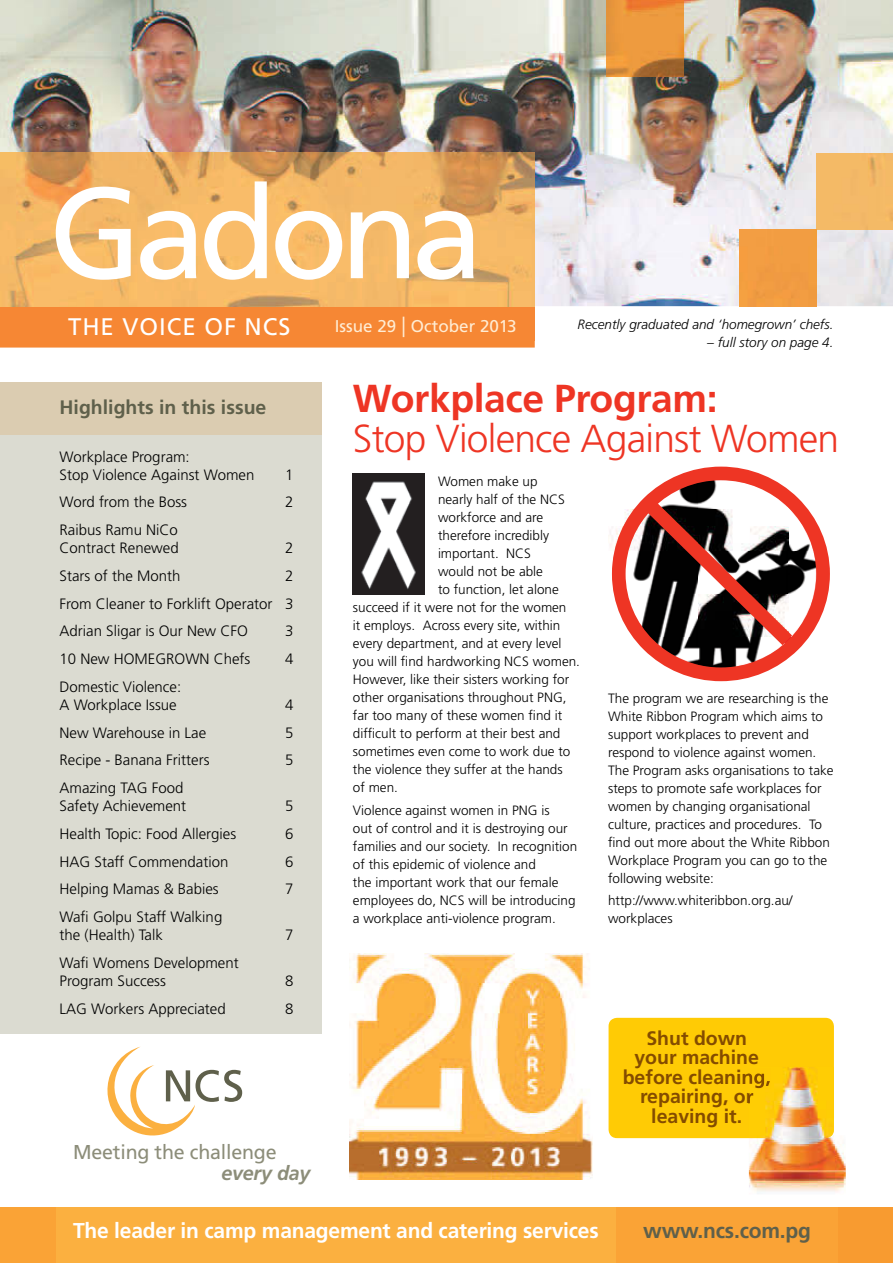
<style>
.page{position:relative;width:893px;height:1263px;background:#fff}
.page>*{position:absolute;margin:0;border:0;box-sizing:border-box;transform-origin:0 0}
.t1{font:129px "Frutiger LT Std";letter-spacing:-.06em;color:#fff}
.t2{font:300 39px "Frutiger LT Std";letter-spacing:-.02em;color:#ee3524}
.t3{font:700 39px "Frutiger LT Std";letter-spacing:-.01em;color:#ee3524}
.t4{font:24px "Frutiger LT Std";letter-spacing:.04em;color:#fff}
.t5{font:700 21.45px "Frutiger LT Std";letter-spacing:-.01em;color:#fff}
.t6{font:700 21.45px "Frutiger LT Std";letter-spacing:-.01em;color:#5f604b}
.t7{font:20.1px "Frutiger LT Std";letter-spacing:-.01em;color:#8c8d79}
.t8{font:italic 700 20.1px "Frutiger LT Std";letter-spacing:-.01em;color:#8c8d79}
.t9{font:700 19.5px/19.5px "Frutiger LT Std";color:#844c00;text-align:center}
.t10{font:700 19.5px "Frutiger LT Std";color:#5f604b}
.t11{font:17.1px "Frutiger LT Std";color:#ffecd3}
.t12{font:300 15px/18px "Frutiger LT Std";color:#000}
.t13{font:300 13.5px/18px "Frutiger LT Std";color:#000}
.t14{font:italic 300 13.5px "Frutiger LT Std";color:#000}
.s1{font-size:20.4px}
</style>
<div class="page">
<div style="left:0;top:382px;width:322px;height:651px;background:#dbdbd1"></div>
<div style="left:0;top:382px;width:322px;height:53px;background:#dbccb1"></div>
<img style="left:353px;top:473px;width:72px;height:122px">
<svg style="left:612px;top:467px;width:218px;height:214px"></svg>
<svg style="left:645px;top:501px;width:147px;height:144px"></svg>
<img style="left:0;top:0;width:893px;height:306px">
<svg style="left:0;top:341px;width:535px;height:7px;background:#f68e3f"></svg>
<div style="left:0;top:306px;width:535px;height:35px;background:#f68734"></div>
<img style="left:534px;top:204px;width:1px;height:102px">
<img style="left:0;top:153px;width:534px;height:153px">
<img style="left:607px;top:0;width:76px;height:77px">
<div style="left:816px;top:153px;width:77px;height:77px;background:#f4ba66"></div>
<div style="left:740px;top:230px;width:76px;height:76px;background:#f29d42"></div>
<svg style="left:107px;top:1046px;width:135px;height:90px"></svg>
<div style="left:0;top:1208px;width:893px;height:55px;background:#fbb040"></div>
<div style="left:0;top:1208px;width:55px;height:55px;background:#faa336"></div>
<div style="left:838px;top:1208px;width:55px;height:55px;background:#f89b30"></div>
<div style="left:782px;top:1208px;width:56px;height:55px;background:#faa336"></div>
<div style="left:727px;top:1208px;width:55px;height:55px;background:#faa336"></div>
<div style="left:672px;top:1208px;width:55px;height:55px;background:#faa336"></div>
<div style="left:617px;top:1208px;width:55px;height:55px;background:#faa336"></div>
<img style="left:350px;top:954px;width:242px;height:226px">
<div style="left:609px;top:1018px;width:225px;height:120px;background:#ffcb05;border-radius:9px"></div>
<img style="left:749px;top:1138px;width:97px;height:54px">
<img style="left:753px;top:1067px;width:81px;height:71px">
<img style="left:749px;top:1069px;width:22px;height:19px">
<img style="left:749px;top:1093px;width:4px;height:11px">
<h1 class="t1" style="left:49px;top:158px;width:436px">Gadona</h1>
<p class="t11" style="left:335px;top:316px;width:183px">Issue 29 <span class="s1">|</span> October 2013</p>
<p class="t14" style="left:578px;top:317px;width:257px">Recently graduated and ‘homegrown’ chefs.</p>
<p class="t14" style="left:707px;top:335px;width:128px">– full story on page 4.</p>
<h3 class="t4" style="left:68px;top:313px;width:224px">THE VOICE OF NCS</h3>
<h3 class="t10" style="left:60px;top:396px;width:208px">Highlights in this issue</h3>
<p class="t12" style="left:60px;top:448px;width:196px">Workplace Program:<br>Stop Violence Against Women</p>
<p class="t12" style="left:285px;top:466px;width:10px">1</p>
<p class="t12" style="left:60px;top:493px;width:129px">Word from the Boss</p>
<p class="t12" style="left:285px;top:493px;width:10px">2</p>
<p class="t12" style="left:60px;top:521px;width:121px">Raibus Ramu NiCo<br>Contract Renewed</p>
<p class="t12" style="left:285px;top:539px;width:10px">2</p>
<p class="t12" style="left:60px;top:567px;width:122px">Stars of the Month</p>
<p class="t12" style="left:60px;top:562px;width:235px;line-height:27.8px;text-align:justify;text-indent:226px">2<br>From Cleaner to Forklift Operator 3<br>Adrian Sligar is Our New CFO</p>
<p class="t12" style="left:285px;top:622px;width:10px">3</p>
<p class="t12" style="left:60px;top:650px;width:192px">10 New HOMEGROWN Chefs</p>
<p class="t12" style="left:285px;top:650px;width:10px">4</p>
<p class="t12" style="left:60px;top:678px;width:123px">Domestic Violence:<br>A Workplace Issue</p>
<p class="t12" style="left:285px;top:696px;width:10px">4</p>
<p class="t12" style="left:60px;top:724px;width:148px">New Warehouse in Lae</p>
<p class="t12" style="left:285px;top:724px;width:10px">5</p>
<p class="t12" style="left:60px;top:751px;width:151px">Recipe - Banana Fritters</p>
<p class="t12" style="left:285px;top:751px;width:10px">5</p>
<p class="t12" style="left:60px;top:779px;width:128px">Amazing TAG Food<br>Safety Achievement</p>
<p class="t12" style="left:285px;top:797px;width:10px">5</p>
<p class="t12" style="left:60px;top:825px;width:178px">Health Topic: Food Allergies</p>
<p class="t12" style="left:285px;top:825px;width:10px">6</p>
<p class="t12" style="left:60px;top:853px;width:170px">HAG Staff Commendation</p>
<p class="t12" style="left:285px;top:853px;width:10px">6</p>
<p class="t12" style="left:60px;top:880px;width:161px">Helping Mamas &amp; Babies</p>
<p class="t12" style="left:285px;top:880px;width:10px">7</p>
<p class="t12" style="left:60px;top:908px;width:164px">Wafi Golpu Staff Walking the (Health) Talk</p>
<p class="t12" style="left:285px;top:926px;width:10px">7</p>
<p class="t12" style="left:60px;top:954px;width:181px">Wafi Womens Development<br>Program Success</p>
<p class="t12" style="left:285px;top:972px;width:10px">8</p>
<p class="t12" style="left:60px;top:1000px;width:168px">LAG Workers Appreciated</p>
<p class="t12" style="left:285px;top:1000px;width:10px">8</p>
<h2 class="t3" style="left:353px;top:375px;width:366px">Workplace Program:</h2>
<h2 class="t2" style="left:353px;top:416px;width:488px">Stop Violence Against Women</h2>
<p class="t13" style="left:438px;top:473px;width:101px">Women make up</p>
<p class="t13" style="left:438px;top:491px;width:128px">nearly half of the NCS</p>
<p class="t13" style="left:438px;top:509px;width:107px">workforce and are</p>
<p class="t13" style="left:438px;top:527px;width:113px">therefore incredibly</p>
<p class="t13" style="left:438px;top:545px;width:95px">important. NCS</p>
<p class="t13" style="left:438px;top:563px;width:107px">would not be able</p>
<p class="t13" style="left:438px;top:581px;width:122px">to function, let alone</p>
<p class="t13" style="left:353px;top:599px;width:215px">succeed if it were not for the women</p>
<p class="t13" style="left:353px;top:617px;width:209px">it employs. Across every site, within</p>
<p class="t13" style="left:353px;top:635px;width:210px">every department, and at every level</p>
<p class="t13" style="left:353px;top:653px;width:229px">you will find hardworking NCS women.</p>
<p class="t13" style="left:353px;top:671px;width:218px">However, like their sisters working for</p>
<p class="t13" style="left:353px;top:689px;width:215px">other organisations throughout PNG,</p>
<p class="t13" style="left:353px;top:707px;width:211px">far too many of these women find it</p>
<p class="t13" style="left:353px;top:725px;width:209px">difficult to perform at their best and</p>
<p class="t13" style="left:353px;top:743px;width:219px">sometimes even come to work due to</p>
<p class="t13" style="left:353px;top:761px;width:211px">the violence they suffer at the hands</p>
<p class="t13" style="left:353px;top:779px;width:47px">of men.</p>
<p class="t13" style="left:353px;top:801px;width:226px">Violence against women in PNG is<br>out of control and it is destroying our families and our society. In recognition of this epidemic of violence and<br>the important work that our female employees do, NCS will be introducing a workplace anti-violence program.</p>
<p class="t13" style="left:608px;top:689px;width:227px">The program we are researching is the White Ribbon Program which aims to support workplaces to prevent and respond to violence against women.<br>The Program asks organisations to take steps to promote safe workplaces for women by changing organisational culture, practices and procedures. To find out more about the White Ribbon Workplace Program you can go to the following website:</p>
<p class="t13" style="left:608px;top:892px;width:186px">http://www.whiteribbon.org.au/ workplaces</p>
<h3 class="t9" style="left:623px;top:1028px;width:150px">Shut down<br>your machine before cleaning, repairing, or leaving it.</h3>
<h3 class="t7" style="left:73px;top:1140px;width:205px">Meeting the challenge</h3>
<h3 class="t8" style="left:221px;top:1161px;width:91px">every day</h3>
<h3 class="t5" style="left:73px;top:1218px;width:527px">The leader in camp management and catering services</h3>
<h3 class="t6" style="left:643px;top:1218px;width:169px">www.ncs.com.pg</h3>
</div>
